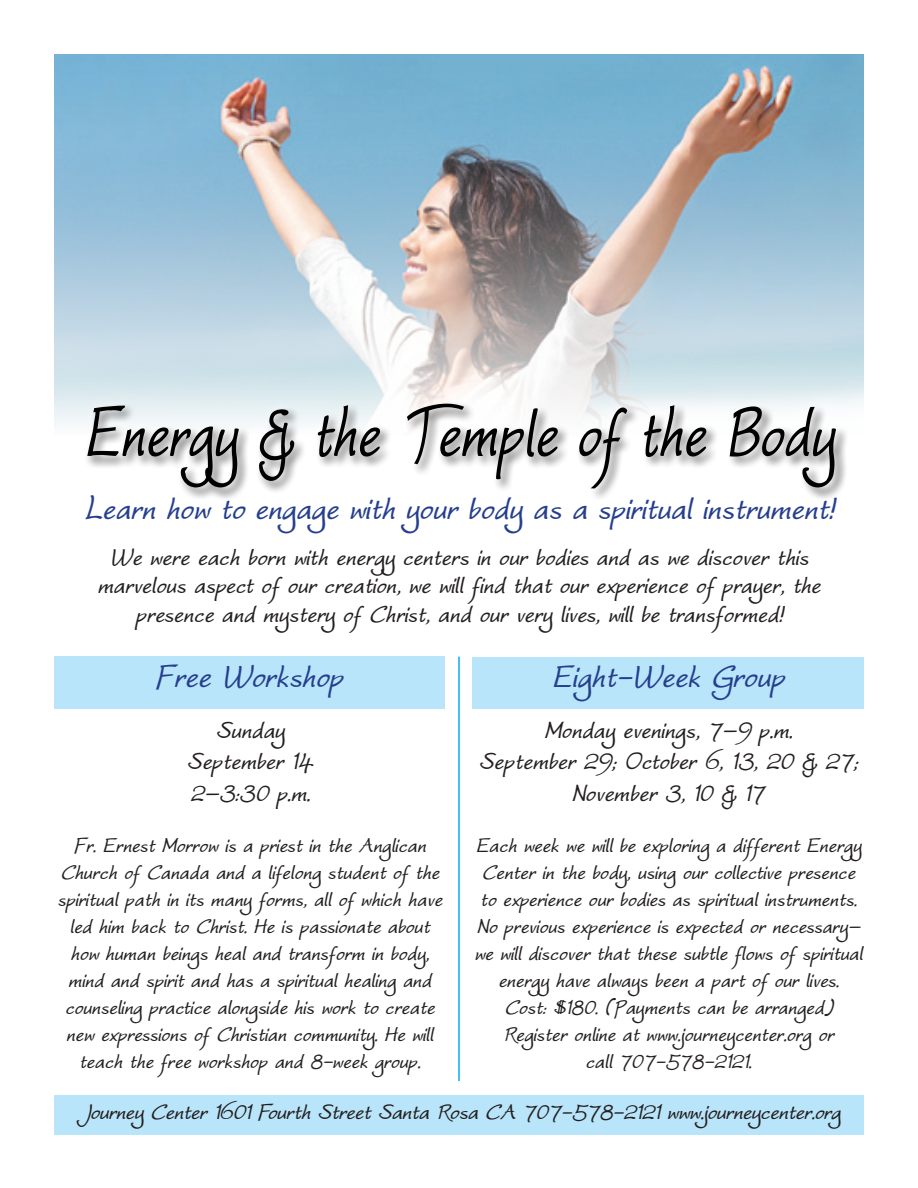
<style>
.page{position:relative;width:918px;height:1188px;background:#fff}
.page>*{position:absolute;margin:0;border:0;box-sizing:border-box;transform-origin:0 0}
.t1{font:italic 700 93.75px "Worstveld Sling";color:#000;scale:.8 1}
.t2{font:italic 700 42px "Worstveld Sling";color:#253f8e}
.t3{font:italic 700 31.5px/31.5px "Worstveld Sling";color:#231f20;text-align:center}
.t4{font:italic 700 28.5px "Worstveld Sling";letter-spacing:-.01em;color:#231f20}
.t5{font:italic 700 27px/27px "Worstveld Sling";color:#231f20;text-align:center}
</style>
<div class="page">
<img style="left:54px;top:54px;width:810px;height:371px">
<div style="left:85px;top:400px;width:764px;height:101px;background:#fff"></div>
<div style="left:78px;top:394px;width:767px;height:104px;background:#fff;opacity:.75"></div>
<div style="left:54px;top:1095px;width:810px;height:40px;background:#b9e5fa"></div>
<div style="left:54px;top:657px;width:391px;height:52px;background:#b9e5fa"></div>
<div style="left:473px;top:657px;width:391px;height:51px;background:#b9e5fa"></div>
<hr style="left:458px;top:657px;width:2px;height:424px;background:#00aeef">
<h1 class="t1" style="left:84px;top:388px;width:940px">Energy &amp; the Temple of the Body</h1>
<h2 class="t2" style="left:84px;top:488px;width:751px">Learn how to engage with your body as a spiritual instrument!</h2>
<p class="t3" style="left:97px;top:545px;width:725px;line-height:28.5px">We were each born with energy centers in our bodies and as we discover this marvelous aspect of our creation, we will find that our experience of prayer, the presence and mystery of Christ, and our very lives, will be transformed!</p>
<h2 class="t2" style="left:155px;top:657px;width:190px">Free Workshop</h2>
<h2 class="t2" style="left:552px;top:657px;width:235px">Eight-Week Group</h2>
<p class="t3" style="left:187px;top:716px;width:128px">Sunday<br>September 14<br>2–3:30 p.m.</p>
<p class="t5" style="left:474px;top:833px;width:390px">Each week we will be exploring a different Energy Center in the body, using our collective presence to experience our bodies as spiritual instruments.<br>No previous experience is expected or necessary– we will discover that these subtle flows of spiritual energy have always been a part of our lives.<br>Cost: $180. (Payments can be arranged)<br>Register online at www.journeycenter.org or<br>call 707-578-2121.</p>
<p class="t3" style="left:479px;top:716px;width:381px">Monday evenings, 7–9 p.m.<br>September 29; October 6, 13, 20 &amp; 27;<br>November 3, 10 &amp; 17</p>
<p class="t5" style="left:57px;top:833px;width:386px">Fr. Ernest Morrow is a priest in the Anglican Church of Canada and a lifelong student of the spiritual path in its many forms, all of which have led him back to Christ. He is passionate about how human beings heal and transform in body, mind and spirit and has a spiritual healing and counseling practice alongside his work to create new expressions of Christian community. He will teach the free workshop and 8-week group.</p>
<p class="t4" style="left:76px;top:1099px;width:766px">Journey Center 1601 Fourth Street Santa Rosa CA 707-578-2121 www.journeycenter.org</p>
</div>
